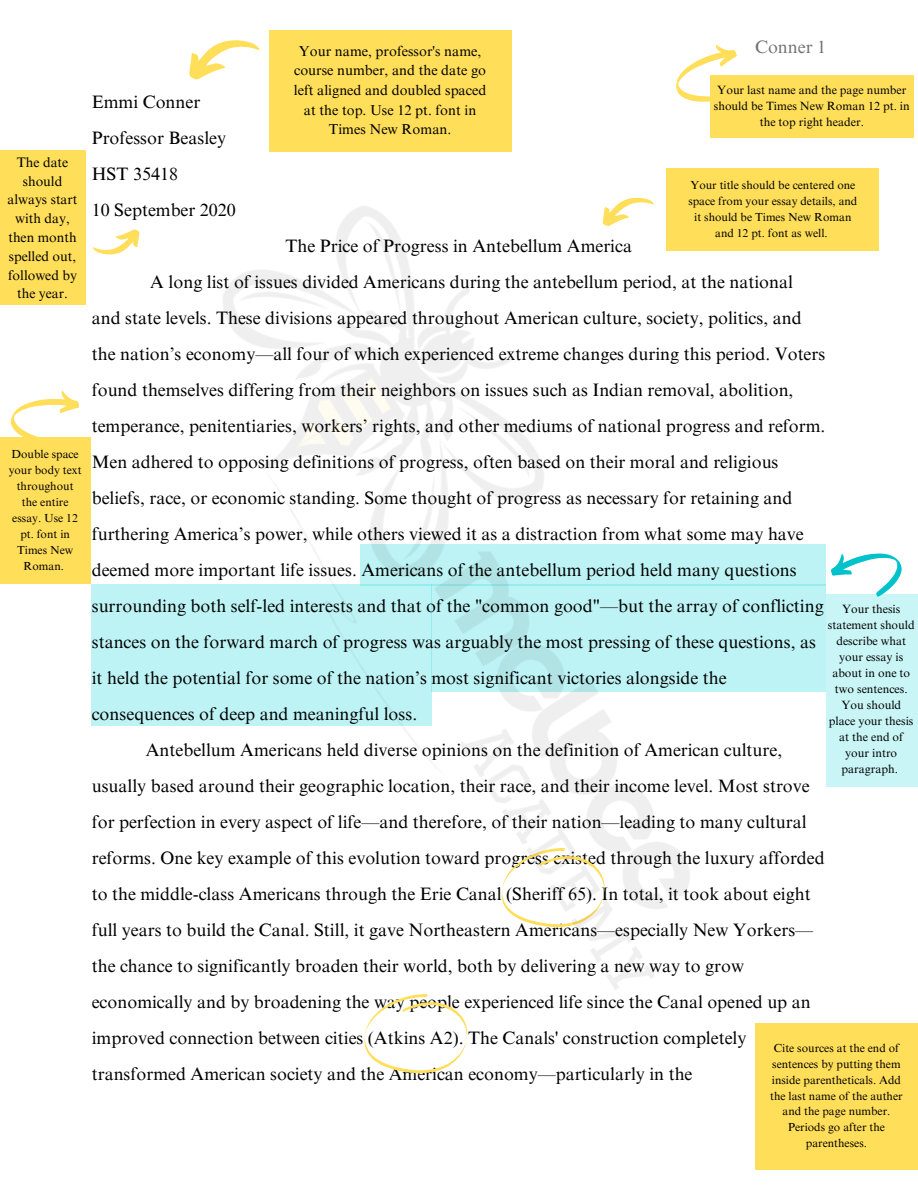
<style>
.page{position:relative;width:918px;height:1188px;background:#fff}
.page>*{position:absolute;margin:0;border:0;box-sizing:border-box;transform-origin:0 0}
.t1{font:18px/36px "Times NR Cyr";color:#000}
.t2{font:18px "Times NR Cyr";color:#737373}
.t3{font:14.4px/19.5px "Times NR Cyr";color:#000;text-align:center}
.t4{font:13.8px/18.8px "Times NR Cyr";color:#000;text-align:center}
.t5{font:12px/16px "Times NR Cyr";color:#000;text-align:center}
.t6{font:11.7px/15.9px "Times NR Cyr";color:#000;text-align:center}
</style>
<div class="page">
<div style="left:91px;top:584px;width:341px;height:142px;background:#bdf3f5"></div>
<svg style="left:189px;top:40px;width:71px;height:40px"></svg>
<svg style="left:93px;top:247px;width:5px;height:6px"></svg>
<div style="left:710px;top:75px;width:204px;height:63px;background:#ffde59"></div>
<svg style="left:676px;top:44px;width:61px;height:58px"></svg>
<div style="left:0;top:151px;width:85px;height:154px;background:#ffde59"></div>
<div style="left:269px;top:30px;width:242px;height:121px;background:#ffde59"></div>
<div style="left:667px;top:168px;width:212px;height:83px;background:#ffde59"></div>
<div style="left:0;top:438px;width:91px;height:146px;background:#ffde59"></div>
<svg style="left:10px;top:390px;width:70px;height:48px"></svg>
<div style="left:755px;top:1023px;width:163px;height:146px;background:#ffde59"></div>
<div style="left:826px;top:594px;width:92px;height:192px;background:#c9f5f6"></div>
<svg style="left:867px;top:553px;width:35px;height:44px"></svg>
<img style="left:98px;top:130px;width:769px;height:943px">
<p class="t4" style="left:8px;top:153px;width:71px">The date should always start with day, then month spelled out, followed by the year.</p>
<p class="t6" style="left:9px;top:447px;width:74px">Double space your body text throughout the entire essay. Use 12 pt. font in<br>Times New<br>Roman.</p>
<p class="t2" style="left:755px;top:37px;width:73px">Conner 1</p>
<p class="t3" style="left:294px;top:41px;width:194px">Your name, professor's name, course number, and the date go left aligned and doubled spaced at the top. Use 12 pt. font in<br>Times New Roman.</p>
<p class="t5" style="left:714px;top:82px;width:197px">Your last name and the page number should be Times New Roman 12 pt. in the top right header.</p>
<p class="t1" style="left:92px;top:84px;width:110px">Emmi Conner</p>
<p class="t1" style="left:92px;top:120px;width:136px">Professor Beasley</p>
<p class="t1" style="left:92px;top:156px;width:88px">HST 35418</p>
<p class="t1" style="left:92px;top:192px;width:146px">10 September 2020</p>
<p class="t6" style="left:688px;top:177px;width:171px">Your title should be centered one space from your essay details, and it should be Times New Roman and 12 pt. font as well.</p>
<p class="t1" style="left:286px;top:228px;width:348px">The Price of Progress in Antebellum America</p>
<p class="t1" style="left:92px;top:264px;width:735px;text-indent:58px">A long list of issues divided Americans during the antebellum period, at the national and state levels. These divisions appeared throughout American culture, society, politics, and the nation’s economy—all four of which experienced extreme changes during this period. Voters found themselves differing from their neighbors on issues such as Indian removal, abolition, temperance, penitentiaries, workers’ rights, and other mediums of national progress and reform.<br>Men adhered to opposing definitions of progress, often based on their moral and religious beliefs, race, or economic standing. Some thought of progress as necessary for retaining and furthering America’s power, while others viewed it as a distraction from what some may have deemed more important life issues. Americans of the antebellum period held many questions surrounding both self-led interests and that of the "common good"—but the array of conflicting stances on the forward march of progress was arguably the most pressing of these questions, as it held the potential for some of the nation’s most significant victories alongside the consequences of deep and meaningful loss.</p>
<p class="t1" style="left:92px;top:732px;width:734px;text-indent:54px">Antebellum Americans held diverse opinions on the definition of American culture, usually based around their geographic location, their race, and their income level. Most strove for perfection in every aspect of life—and therefore, of their nation—leading to many cultural reforms. One key example of this evolution toward progress existed through the luxury afforded to the middle-class Americans through the Erie Canal (Sheriff 65). In total, it took about eight full years to build the Canal. Still, it gave Northeastern Americans—especially New Yorkers— the chance to significantly broaden their world, both by delivering a new way to grow economically and by broadening the way people experienced life since the Canal opened up an improved connection between cities (Atkins A2). The Canals' construction completely transformed American society and the American economy—particularly in the</p>
<p class="t5" style="left:828px;top:601px;width:88px">Your thesis statement should describe what your essay is about in one to two sentences.<br>You should place your thesis at the end of your intro paragraph.</p>
<p class="t6" style="left:770px;top:1040px;width:134px">Cite sources at the end of sentences by putting them inside parentheticals. Add the last name of the auther and the page number.<br>Periods go after the parentheses.</p>
</div>
